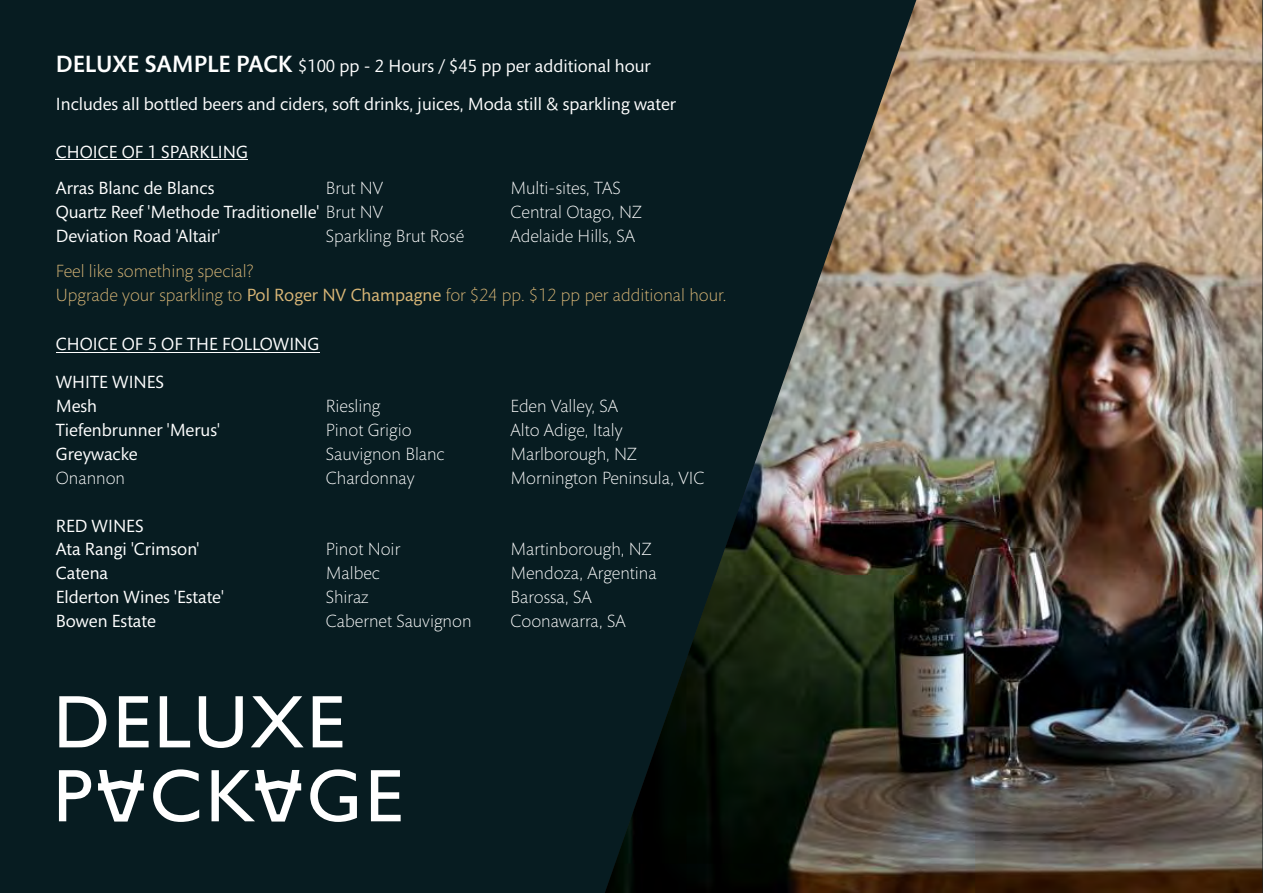
<style>
.page{position:relative;width:1263px;height:893px;background:#071c21}
.page>*{position:absolute;margin:0;border:0;box-sizing:border-box;transform-origin:0 0}
.t1{font:75px/73.9px "Gill Sans";letter-spacing:.045em;color:#fff}
.t2{font:18px/37.5px "Mundo Sans Std";color:#fff}
.t3{font:300 18px "Mundo Sans Std";color:#fff}
.t4{font:300 18px/24px "Mundo Sans Std";color:#dab777}
.s1{font-weight:500;font-size:24px}
.s2{font-weight:300}
.s3{font-weight:400}
</style>
<div class="page">
<hr style="left:56px;top:159px;width:192px;height:1px;background:#fff">
<hr style="left:56px;top:352px;width:263px;height:1px;background:#fff">
<svg style="left:255px;top:770px;width:46px;height:51px"></svg>
<svg style="left:98px;top:770px;width:46px;height:51px"></svg>
<img style="left:605px;top:0;width:657px;height:893px">
<p class="t2" style="left:56px;top:49px;width:622px"><span class="s1">DELUXE SAMPLE PACK</span> $100 pp - 2 Hours / $45 pp per additional hour<br>Includes all bottled beers and ciders, soft drinks, juices, Moda still &amp; sparkling water</p>
<p class="t2" style="left:56px;top:136px;width:194px;line-height:36px">CHOICE OF 1 SPARKLING<br>Arras Blanc de Blancs</p>
<p class="t3" style="left:326px;top:181px;width:59px">Brut NV</p>
<p class="t3" style="left:510px;top:181px;width:112px">Multi-sites, TAS</p>
<p class="t2" style="left:56px;top:195px;width:329px">Quartz Reef 'Methode Traditionelle' <span class="s2">Brut NV</span></p>
<p class="t3" style="left:510px;top:205px;width:133px">Central Otago, NZ</p>
<p class="t2" style="left:56px;top:219px;width:166px">Deviation Road 'Altair'</p>
<p class="t3" style="left:326px;top:229px;width:140px">Sparkling Brut Rosé</p>
<p class="t3" style="left:510px;top:229px;width:126px">Adelaide Hills, SA</p>
<p class="t4" style="left:56px;top:261px;width:672px">Feel like something special?<br>Upgrade your sparkling to <span class="s3">Pol Roger NV Champagne</span> for $24 pp. $12 pp per additional hour.</p>
<p class="t2" style="left:56px;top:327px;width:265px;line-height:38.1px">CHOICE OF 5 OF THE FOLLOWING<br>WHITE WINES</p>
<p class="t2" style="left:56px;top:389px;width:43px">Mesh</p>
<p class="t3" style="left:326px;top:399px;width:56px">Riesling</p>
<p class="t3" style="left:510px;top:399px;width:109px">Eden Valley, SA</p>
<p class="t2" style="left:56px;top:413px;width:166px">Tiefenbrunner 'Merus'</p>
<p class="t3" style="left:326px;top:423px;width:87px">Pinot Grigio</p>
<p class="t3" style="left:510px;top:423px;width:114px">Alto Adige, Italy</p>
<p class="t2" style="left:56px;top:437px;width:83px">Greywacke</p>
<p class="t3" style="left:326px;top:447px;width:120px">Sauvignon Blanc</p>
<p class="t3" style="left:510px;top:447px;width:128px">Marlborough, NZ</p>
<p class="t3" style="left:56px;top:471px;width:71px">Onannon</p>
<p class="t3" style="left:326px;top:471px;width:90px">Chardonnay</p>
<p class="t3" style="left:510px;top:471px;width:195px">Mornington Peninsula, VIC</p>
<p class="t2" style="left:56px;top:515px;width:145px;line-height:23.9px">RED WINES<br>Ata Rangi 'Crimson'</p>
<p class="t3" style="left:326px;top:542px;width:76px">Pinot Noir</p>
<p class="t3" style="left:510px;top:542px;width:142px">Martinborough, NZ</p>
<p class="t2" style="left:56px;top:556px;width:54px">Catena</p>
<p class="t3" style="left:326px;top:566px;width:56px">Malbec</p>
<p class="t3" style="left:510px;top:566px;width:148px">Mendoza, Argentina</p>
<p class="t2" style="left:56px;top:580px;width:170px">Elderton Wines 'Estate'</p>
<p class="t3" style="left:326px;top:590px;width:44px">Shiraz</p>
<p class="t3" style="left:510px;top:590px;width:83px">Barossa, SA</p>
<p class="t2" style="left:56px;top:604px;width:102px">Bowen Estate</p>
<p class="t3" style="left:326px;top:614px;width:147px">Cabernet Sauvignon</p>
<p class="t3" style="left:510px;top:614px;width:117px">Coonawarra, SA</p>
<h1 class="t1" style="left:54px;top:693px;width:351px">DELUXE<br>P CK GE</h1>
</div>
